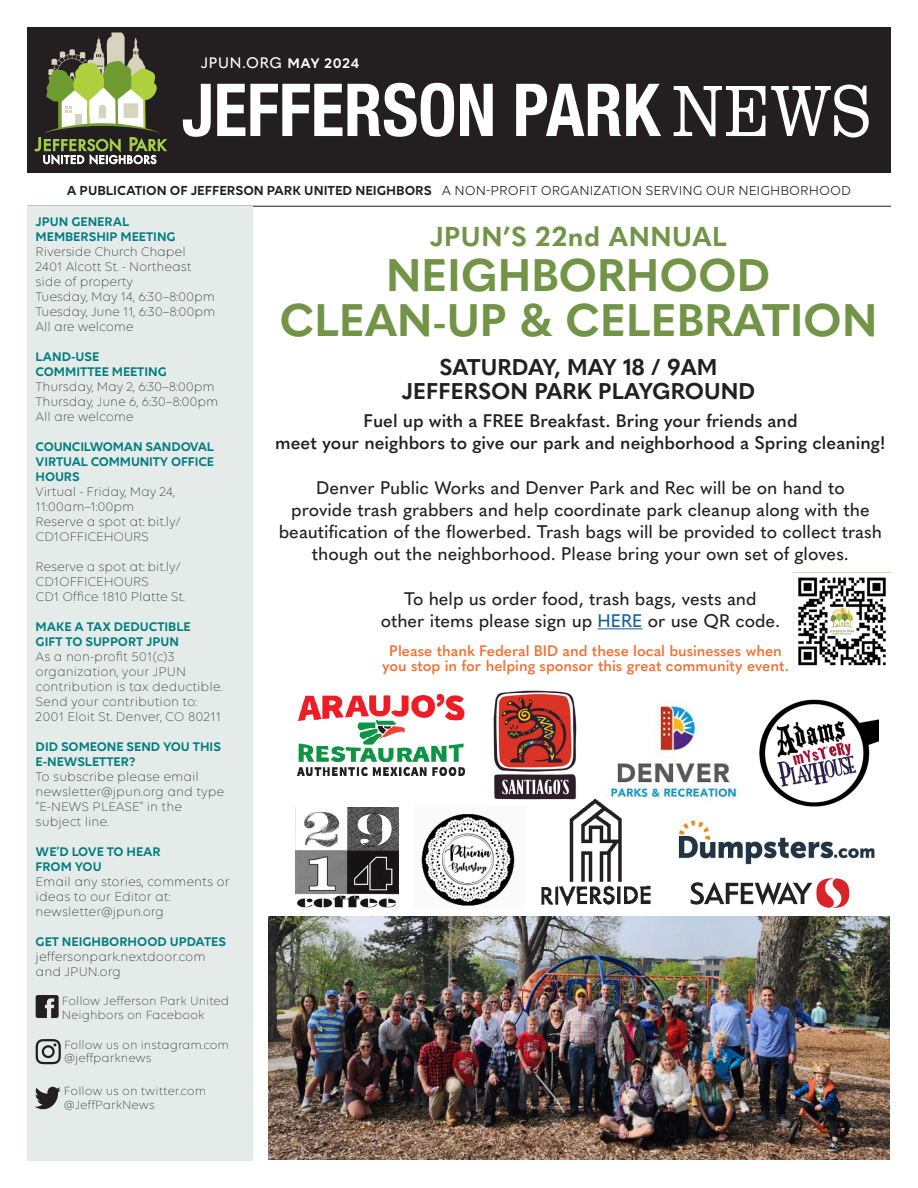
<style>
.page{position:relative;width:918px;height:1188px;background:#fff}
.page>*{position:absolute;margin:0;border:0;box-sizing:border-box;transform-origin:0 0}
.t1{font:700 45px "Quasimoda";color:#719446}
.t2{font:700 27px "Quasimoda";letter-spacing:.02em;color:#719446}
.t3{font:700 22.5px "Quasimoda";color:#231f20}
.t4{font:500 18px/22.2px "Quasimoda";color:#231f20;text-align:center}
.t5{font:600 18px "Quasimoda";color:#231f20}
.t6{font:600 15px "Quasimoda";color:#f36e31}
.t7{font:500 15px "Quasimoda";letter-spacing:.05em;color:#fff}
.t8{font:14.1px "Volte";color:#231f20}
.t9{font:300 13.5px/15px "Volte";letter-spacing:-.01em;color:#231f20}
.t10{font:600 13.5px/15px "Volte";color:#007d7f}
.t11{font:300 12.75px/13.8px "Volte";color:#231f20}
.s1{font-family:"Volte";font-weight:600}
.s2{font-weight:600}
.s3{color:#175d9e}
</style>
<div class="page">
<hr style="left:27px;top:206px;width:864px;height:1px;background:#231f20">
<div style="left:27px;top:27px;width:864px;height:146px;background:#231f20"></div>
<svg style="left:34px;top:32px;width:133px;height:133px"></svg>
<div style="left:27px;top:207px;width:225px;height:954px;background:#e5ebe9"></div>
<svg style="left:183px;top:83px;width:478px;height:54px"></svg>
<svg style="left:674px;top:85px;width:195px;height:53px"></svg>
<svg style="left:36px;top:995px;width:23px;height:23px"></svg>
<svg style="left:36px;top:1039px;width:25px;height:25px"></svg>
<svg style="left:35px;top:1087px;width:26px;height:22px"></svg>
<hr style="left:598px;top:628px;width:44px;height:1px;background:#175d9e">
<img style="left:269px;top:916px;width:621px;height:243px">
<img style="left:606px;top:700px;width:133px;height:98px">
<img style="left:421px;top:814px;width:94px;height:92px">
<img style="left:298px;top:694px;width:166px;height:81px">
<img style="left:541px;top:799px;width:110px;height:107px">
<img style="left:296px;top:807px;width:102px;height:101px">
<img style="left:678px;top:820px;width:197px;height:45px">
<svg style="left:691px;top:878px;width:158px;height:30px"></svg>
<img style="left:493px;top:690px;width:89px;height:112px">
<img style="left:759px;top:699px;width:119px;height:108px">
<div style="left:740px;top:788px;width:30px;height:27px;background:#fff"></div>
<img style="left:794px;top:572px;width:97px;height:94px">
<p class="t7" style="left:201px;top:51px;width:160px">JPUN.ORG <span class="s1">MAY 2024</span></p>
<p class="t8" style="left:67px;top:182px;width:786px"><span class="s2">A PUBLICATION OF JEFFERSON PARK UNITED NEIGHBORS</span> A NON-PROFIT ORGANIZATION SERVING OUR NEIGHBORHOOD</p>
<p class="t10" style="left:36px;top:214px;width:95px">JPUN GENERAL</p>
<p class="t10" style="left:36px;top:229px;width:142px">MEMBERSHIP MEETING</p>
<p class="t9" style="left:36px;top:244px;width:152px">Riverside Church Chapel</p>
<p class="t9" style="left:36px;top:259px;width:157px">2401 Alcott St. - Northeast</p>
<p class="t9" style="left:36px;top:274px;width:99px">side of property</p>
<p class="t9" style="left:36px;top:289px;width:181px">Tuesday, May 14, 6:30–8:00pm</p>
<p class="t9" style="left:36px;top:304px;width:181px">Tuesday, June 11, 6:30–8:00pm</p>
<p class="t9" style="left:36px;top:319px;width:100px">All are welcome</p>
<p class="t10" style="left:36px;top:349px;width:65px">LAND-USE</p>
<p class="t10" style="left:36px;top:364px;width:133px">COMMITTEE MEETING</p>
<p class="t9" style="left:36px;top:379px;width:181px">Thursday, May 2, 6:30–8:00pm</p>
<p class="t9" style="left:36px;top:394px;width:184px">Thursday, June 6, 6:30–8:00pm</p>
<p class="t9" style="left:36px;top:409px;width:100px">All are welcome</p>
<p class="t10" style="left:36px;top:439px;width:180px">COUNCILWOMAN SANDOVAL</p>
<p class="t10" style="left:36px;top:454px;width:180px">VIRTUAL COMMUNITY OFFICE<br>HOURS</p>
<p class="t9" style="left:36px;top:484px;width:141px">Virtual - Friday, May 24,</p>
<p class="t9" style="left:36px;top:499px;width:100px">11:00am–1:00pm</p>
<p class="t9" style="left:36px;top:514px;width:147px">Reserve a spot at: bit.ly/<br>CD1OFFICEHOURS</p>
<p class="t9" style="left:36px;top:559px;width:147px">Reserve a spot at: bit.ly/<br>CD1OFFICEHOURS</p>
<p class="t9" style="left:36px;top:589px;width:151px">CD1 Office 1810 Platte St.</p>
<p class="t10" style="left:36px;top:619px;width:157px">MAKE A TAX DEDUCTIBLE</p>
<p class="t10" style="left:36px;top:634px;width:145px">GIFT TO SUPPORT JPUN</p>
<p class="t9" style="left:36px;top:649px;width:141px">As a non-profit 501(c)3</p>
<p class="t9" style="left:36px;top:664px;width:152px">organization, your JPUN</p>
<p class="t9" style="left:36px;top:679px;width:188px">contribution is tax deductible.</p>
<p class="t9" style="left:36px;top:694px;width:163px">Send your contribution to:</p>
<p class="t9" style="left:36px;top:709px;width:187px">2001 Eloit St. Denver, CO 80211</p>
<p class="t10" style="left:36px;top:739px;width:187px">DID SOMEONE SEND YOU THIS<br>E-NEWSLETTER?</p>
<p class="t9" style="left:36px;top:769px;width:165px">To subscribe please email</p>
<p class="t9" style="left:36px;top:784px;width:190px">newsletter@jpun.org and type</p>
<p class="t9" style="left:36px;top:799px;width:148px">“E-NEWS PLEASE” in the</p>
<p class="t9" style="left:36px;top:814px;width:75px">subject line.</p>
<p class="t10" style="left:36px;top:844px;width:127px">WE’D LOVE TO HEAR</p>
<p class="t10" style="left:36px;top:859px;width:68px">FROM YOU</p>
<p class="t9" style="left:36px;top:874px;width:195px">Email any stories, comments or ideas to our Editor at:</p>
<p class="t9" style="left:36px;top:904px;width:130px">newsletter@jpun.org</p>
<p class="t10" style="left:36px;top:934px;width:192px">GET NEIGHBORHOOD UPDATES</p>
<p class="t9" style="left:36px;top:949px;width:171px">jeffersonpark.nextdoor.com</p>
<p class="t9" style="left:36px;top:964px;width:87px">and JPUN.org</p>
<p class="t11" style="left:62px;top:994px;width:169px">Follow Jefferson Park United<br>Neighbors on Facebook</p>
<p class="t11" style="left:64px;top:1037px;width:167px">Follow us on instagram.com @jeffparknews</p>
<p class="t11" style="left:64px;top:1083px;width:144px">Follow us on twitter.com @JeffParkNews</p>
<p class="t2" style="left:430px;top:215px;width:299px">JPUN’S 22nd ANNUAL</p>
<p class="t1" style="left:386px;top:240px;width:386px">NEIGHBORHOOD</p>
<p class="t1" style="left:279px;top:285px;width:600px">CLEAN-UP &amp; CELEBRATION</p>
<p class="t3" style="left:439px;top:349px;width:279px">SATURDAY, MAY 18 / 9AM</p>
<p class="t3" style="left:401px;top:373px;width:355px">JEFFERSON PARK PLAYGROUND</p>
<p class="t5" style="left:363px;top:407px;width:436px">Fuel up with a FREE Breakfast. Bring your friends and</p>
<p class="t5" style="left:275px;top:429px;width:612px">meet your neighbors to give our park and neighborhood a Spring cleaning!</p>
<p class="t4" style="left:279px;top:475px;width:605px">Denver Public Works and Denver Park and Rec will be on hand to<br>provide trash grabbers and help coordinate park cleanup along with the beautification of the flowerbed. Trash bags will be provided to collect trash though out the neighborhood. Please bring your own set of gloves.</p>
<p class="t4" style="left:404px;top:586px;width:354px">To help us order food, trash bags, vests and</p>
<p class="t4" style="left:381px;top:608px;width:401px">other items please sign up <span class="s3">HERE</span> or use QR code.</p>
<p class="t6" style="left:389px;top:640px;width:394px">Please thank Federal BID and these local businesses when</p>
<p class="t6" style="left:382px;top:655px;width:408px">you stop in for helping sponsor this great community event.</p>
</div>
